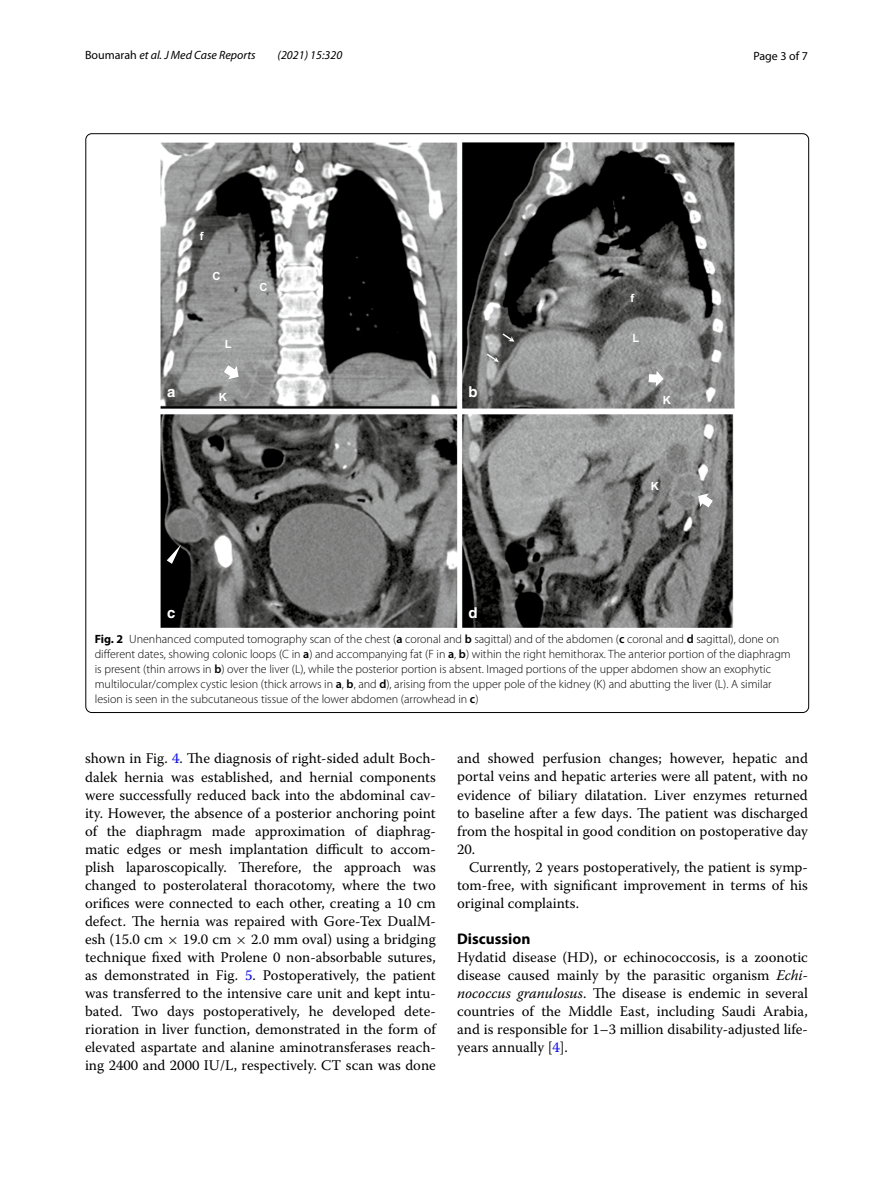
<style>
.page{position:relative;width:893px;height:1187px;background:#fff}
.page>*{position:absolute;margin:0;border:0;box-sizing:border-box;transform-origin:0 0}
.t1{font:700 15.45px "Myriad Pro";color:#000}
.t2{font:15px "Helvetica Bold 2";color:#fff}
.t3{font:14.7px/18px "Warnock Pro";color:#000;text-align:justify}
.t4{font:300 12px/15px "Myriad Pro";color:#000}
.t5{font:italic 12px "Myriad Pro";color:#000}
.t6{font:12px "Myriad Pro";color:#000}
.t7{font:11.25px "Arial Bold MT2";color:#fff}
.s1{font-style:normal}
.s2{font-weight:700}
.s3{font-weight:600}
.s4{color:#00f}
.s5{font-family:"MTSY"}
.s6{font-style:italic}
</style>
<div class="page">
<img style="left:160px;top:143px;width:574px;height:485px">
<svg style="left:698px;top:493px;width:15px;height:14px"></svg>
<svg style="left:485px;top:352px;width:14px;height:10px"></svg>
<svg style="left:648px;top:370px;width:16px;height:16px"></svg>
<svg style="left:224px;top:365px;width:15px;height:14px"></svg>
<svg style="left:501px;top:332px;width:13px;height:10px"></svg>
<svg style="left:167px;top:544px;width:14px;height:20px"></svg>
<p class="t5" style="left:85px;top:48px;width:172px"><span class="s1">Boumarah</span> et al. J Med Case Reports</p>
<p class="t5" style="left:278px;top:48px;width:66px">(2021) 15:320</p>
<p class="t6" style="left:753px;top:48px;width:56px">Page 3 of 7</p>
<p class="t7" style="left:200px;top:228px;width:5px">f</p>
<p class="t7" style="left:212px;top:268px;width:10px">C</p>
<p class="t7" style="left:225px;top:336px;width:8px">L</p>
<p class="t7" style="left:260px;top:279px;width:10px">C</p>
<p class="t2" style="left:167px;top:383px;width:10px">a</p>
<p class="t2" style="left:468px;top:383px;width:11px">b</p>
<p class="t7" style="left:219px;top:389px;width:10px">K</p>
<p class="t2" style="left:167px;top:603px;width:10px">c</p>
<p class="t2" style="left:468px;top:603px;width:11px">d</p>
<p class="t7" style="left:630px;top:290px;width:5px">f</p>
<p class="t7" style="left:633px;top:330px;width:8px">L</p>
<p class="t7" style="left:663px;top:392px;width:10px">K</p>
<p class="t7" style="left:651px;top:479px;width:10px">K</p>
<p class="t4" style="left:95px;top:631px;width:697px"><span class="s2">Fig. 2</span> Unenhanced computed tomography scan of the chest (<span class="s3">a</span> coronal and <span class="s3">b</span> sagittal) and of the abdomen (<span class="s3">c</span> coronal and <span class="s3">d</span> sagittal), done on different dates, showing colonic loops (C in <span class="s3">a</span>) and accompanying fat (F in <span class="s3">a</span>, <span class="s3">b</span>) within the right hemithorax. The anterior portion of the diaphragm is present (thin arrows in <span class="s3">b</span>) over the liver (L), while the posterior portion is absent. Imaged portions of the upper abdomen show an exophytic multilocular/complex cystic lesion (thick arrows in <span class="s3">a</span>, <span class="s3">b</span>, and <span class="s3">d</span>), arising from the upper pole of the kidney (K) and abutting the liver (L). A similar lesion is seen in the subcutaneous tissue of the lower abdomen (arrowhead in <span class="s3">c</span>)</p>
<p class="t3" style="left:85px;top:749px;width:352px">shown in Fig. <span class="s4">4</span>. The diagnosis of right-sided adult Boch&shy;dalek hernia was established, and hernial components were successfully reduced back into the abdominal cav&shy;ity. However, the absence of a posterior anchoring point of the diaphragm made approximation of diaphrag&shy;matic edges or mesh implantation difficult to accom&shy;plish laparoscopically. Therefore, the approach was changed to posterolateral thoracotomy, where the two orifices were connected to each other, creating a 10 cm defect. The hernia was repaired with Gore-Tex DualM&shy;esh (15.0 cm <span class="s5">×</span> 19.0 cm <span class="s5">×</span> 2.0 mm oval) using a bridging technique fixed with Prolene 0 non-absorbable sutures, as demonstrated in Fig. <span class="s4">5</span>. Postoperatively, the patient was transferred to the intensive care unit and kept intu&shy;bated. Two days postoperatively, he developed dete&shy;rioration in liver function, demonstrated in the form of elevated aspartate and alanine aminotransferases reach&shy;ing 2400 and 2000 IU/L, respectively. CT scan was done</p>
<p class="t3" style="left:457px;top:749px;width:352px">and showed perfusion changes; however, hepatic and portal veins and hepatic arteries were all patent, with no evidence of biliary dilatation. Liver enzymes returned to baseline after a few days. The patient was discharged from the hospital in good condition on postoperative day 20.</p>
<p class="t3" style="left:457px;top:857px;width:352px;text-indent:12px">Currently, 2 years postoperatively, the patient is symp&shy;tom-free, with significant improvement in terms of his original complaints.</p>
<p class="t1" style="left:457px;top:928px;width:75px">Discussion</p>
<p class="t3" style="left:457px;top:947px;width:352px">Hydatid disease (HD), or echinococcosis, is a zoonotic disease caused mainly by the parasitic organism <span class="s6">Echi&shy;nococcus granulosus</span>. The disease is endemic in several countries of the Middle East, including Saudi Arabia, and is responsible for 1–3 million disability-adjusted life&shy;years annually [<span class="s4">4</span>].</p>
</div>
